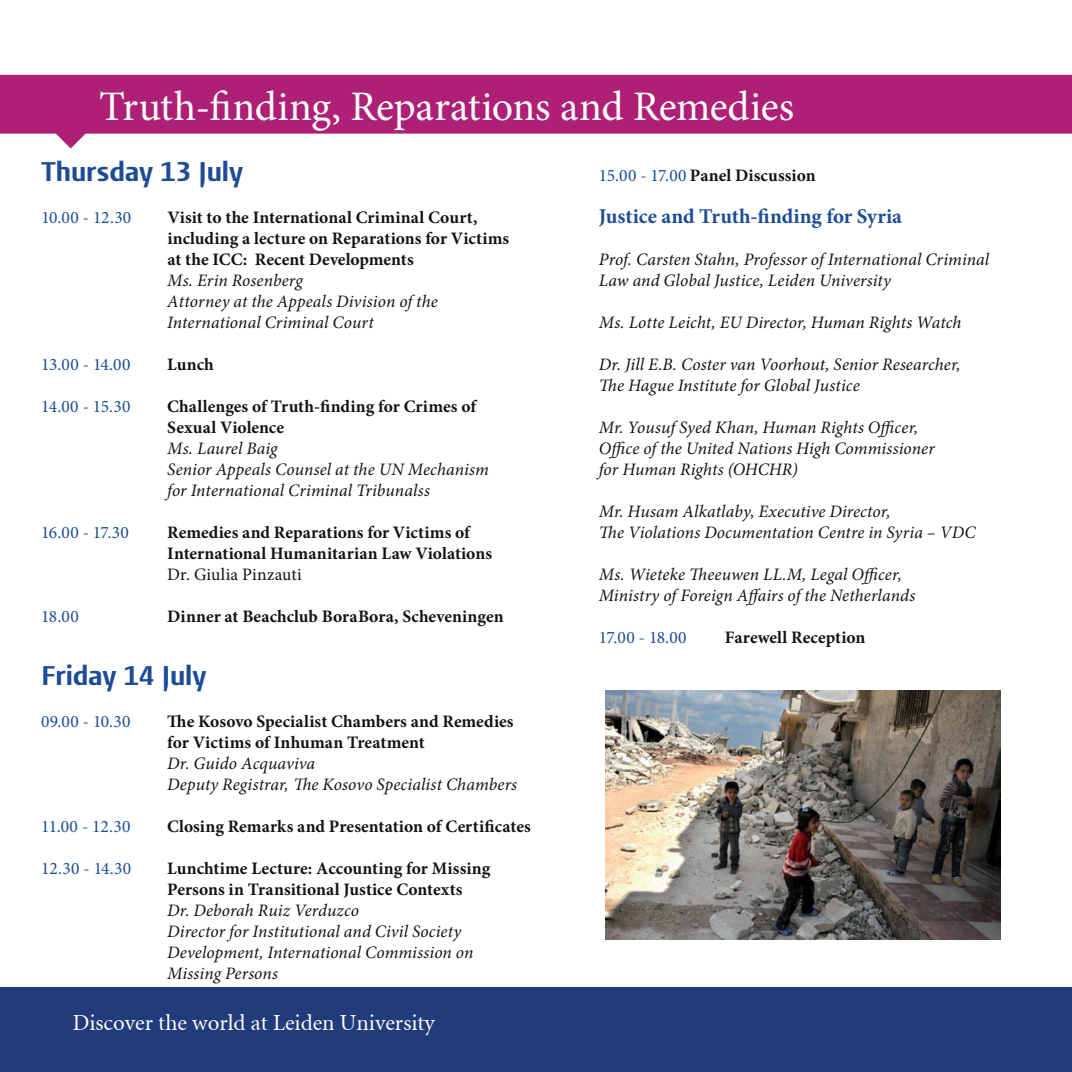
<style>
.page{position:relative;width:1072px;height:1072px;background:#fff}
.page>*{position:absolute;margin:0;border:0;box-sizing:border-box;transform-origin:0 0}
.t1{font:42px "Minion Pro";letter-spacing:-.01em;color:#fff}
.t2{font:300 28px "Vestula";letter-spacing:-.005em;color:#1c4c95}
.t3{font:22.75px "Minion";color:#fff}
.t4{font:700 21px "Minion Pro";color:#1c4c95}
.t5{font:italic 17.5px/21px "Minion Pro";letter-spacing:.005em;color:#121311}
.t6{font:700 17.5px/21px "Minion Pro";letter-spacing:.005em;color:#121311}
.t7{font:17.5px "Minion Pro";letter-spacing:.01em;color:#1c4c95}
.t8{font:17.5px "Minion Pro";letter-spacing:.01em;color:#121311}
.s1{font-weight:400;color:#1c4c95}
</style>
<div class="page">
<div style="left:0;top:75px;width:1071px;height:59px;background:#ae2076"></div>
<svg style="left:55px;top:117px;width:31px;height:31px"></svg>
<div style="left:0;top:987px;width:1071px;height:84px;background:#223b7b"></div>
<div style="left:99px;top:89px;width:749px;height:32px;background:#ae2076"></div>
<img style="left:605px;top:690px;width:395px;height:249px">
<h1 class="t1" style="left:99px;top:78px;width:696px">Truth-finding, Reparations and Remedies</h1>
<h2 class="t2" style="left:41px;top:154px;width:203px">Thursday 13 July</h2>
<p class="t7" style="left:41px;top:205px;width:91px">10.00 - 12.30</p>
<p class="t6" style="left:167px;top:206px;width:343px">Visit to the International Criminal Court, including a lecture on Reparations for Victims at the ICC: Recent Developments</p>
<p class="t5" style="left:167px;top:269px;width:272px">Ms. Erin Rosenberg<br>Attorney at the Appeals Division of the<br>International Criminal Court</p>
<p class="t7" style="left:41px;top:352px;width:91px">13.00 - 14.00</p>
<p class="t6" style="left:167px;top:353px;width:48px">Lunch</p>
<p class="t7" style="left:41px;top:394px;width:91px">14.00 - 15.30</p>
<p class="t6" style="left:167px;top:395px;width:310px">Challenges of Truth-finding for Crimes of<br>Sexual Violence</p>
<p class="t5" style="left:167px;top:437px;width:323px">Ms. Laurel Baig<br>Senior Appeals Counsel at the UN Mechanism for International Criminal Tribunalss</p>
<p class="t7" style="left:41px;top:520px;width:89px">16.00 - 17.30</p>
<p class="t6" style="left:167px;top:521px;width:326px">Remedies and Reparations for Victims of<br>International Humanitarian Law Violations</p>
<p class="t8" style="left:167px;top:562px;width:136px">Dr. Giulia Pinzauti</p>
<p class="t7" style="left:41px;top:604px;width:39px">18.00</p>
<p class="t6" style="left:167px;top:605px;width:338px">Dinner at Beachclub BoraBora, Scheveningen</p>
<h2 class="t2" style="left:41px;top:658px;width:167px">Friday 14 July</h2>
<p class="t7" style="left:41px;top:709px;width:91px">09.00 - 10.30</p>
<p class="t6" style="left:167px;top:710px;width:348px">The Kosovo Specialist Chambers and Remedies for Victims of Inhuman Treatment</p>
<p class="t5" style="left:167px;top:752px;width:351px">Dr. Guido Acquaviva<br>Deputy Registrar, The Kosovo Specialist Chambers</p>
<p class="t7" style="left:41px;top:814px;width:91px">11.00 - 12.30</p>
<p class="t6" style="left:167px;top:815px;width:365px">Closing Remarks and Presentation of Certificates</p>
<p class="t7" style="left:41px;top:856px;width:91px">12.30 - 14.30</p>
<p class="t6" style="left:167px;top:857px;width:325px">Lunchtime Lecture: Accounting for Missing<br>Persons in Transitional Justice Contexts</p>
<p class="t5" style="left:167px;top:899px;width:308px">Dr. Deborah Ruiz Verduzco<br>Director for Institutional and Civil Society Development, International Commission on Missing Persons</p>
<h3 class="t3" style="left:73px;top:1011px;width:363px">Discover the world at Leiden University</h3>
<p class="t6" style="left:599px;top:164px;width:218px"><span class="s1">15.00 - 17.00</span> Panel Discussion</p>
<p class="t4" style="left:599px;top:201px;width:304px">Justice and Truth-finding for Syria</p>
<p class="t5" style="left:599px;top:248px;width:392px">Prof. Carsten Stahn, Professor of International Criminal<br>Law and Global Justice, Leiden University</p>
<p class="t5" style="left:599px;top:311px;width:364px">Ms. Lotte Leicht, EU Director, Human Rights Watch</p>
<p class="t5" style="left:599px;top:353px;width:363px">Dr. Jill E.B. Coster van Voorhout, Senior Researcher,<br>The Hague Institute for Global Justice</p>
<p class="t5" style="left:599px;top:416px;width:337px">Mr. Yousuf Syed Khan, Human Rights Officer,<br>Office of the United Nations High Commissioner for Human Rights (OHCHR)</p>
<p class="t5" style="left:599px;top:500px;width:378px">Mr. Husam Alkatlaby, Executive Director,<br>The Violations Documentation Centre in Syria – VDC</p>
<p class="t5" style="left:599px;top:563px;width:318px">Ms. Wieteke Theeuwen LL.M, Legal Officer,<br>Ministry of Foreign Affairs of the Netherlands</p>
<p class="t7" style="left:599px;top:625px;width:89px">17.00 - 18.00</p>
<p class="t6" style="left:725px;top:626px;width:142px">Farewell Reception</p>
</div>
